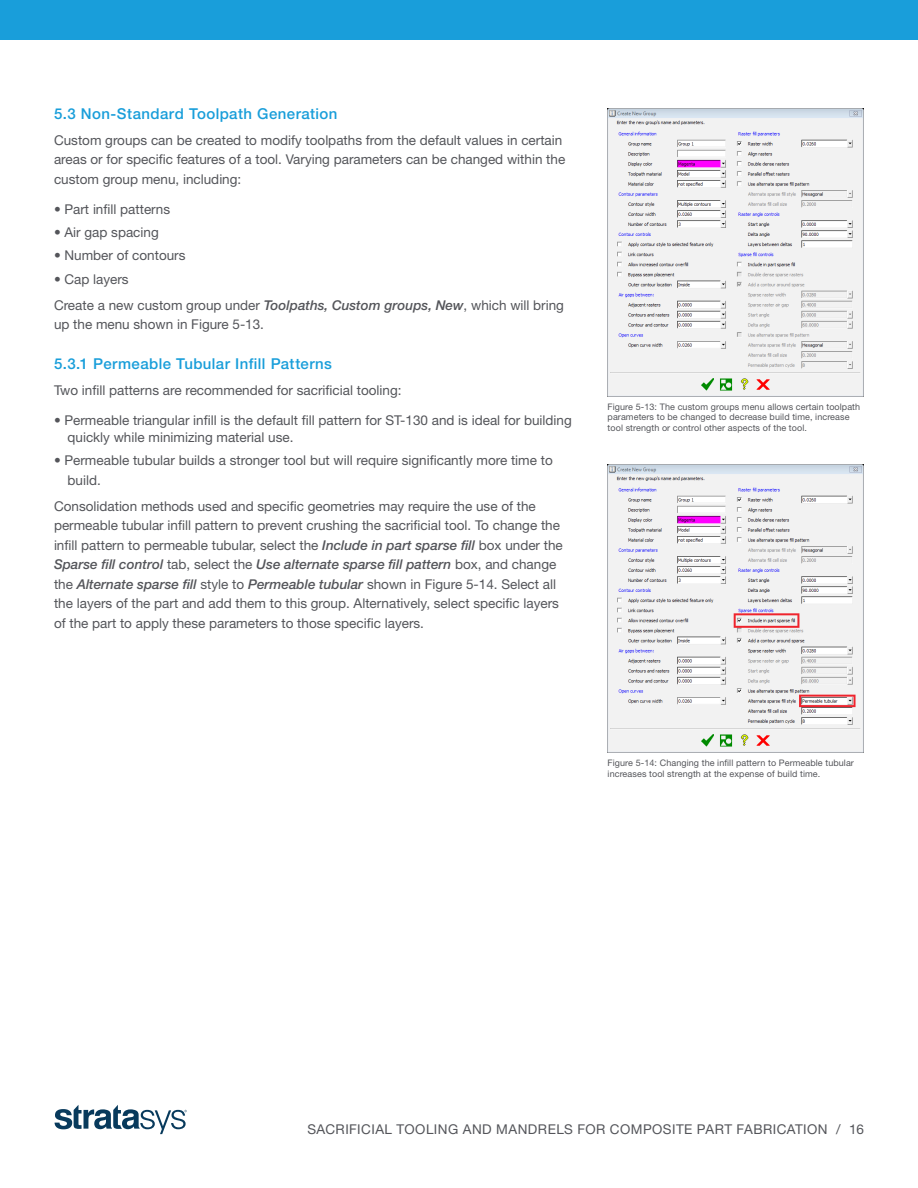
<style>
.page{position:relative;width:918px;height:1188px;background:#fff}
.page>*{position:absolute;margin:0;border:0;box-sizing:border-box;transform-origin:0 0}
.CONT_-_Body_Subhead{font:500 15px "Helvetica Neue LT Std";letter-spacing:.025em;color:#199eda}
.CONT_-_Body{font:13.5px/19.5px "Helvetica Neue LT Std";color:#54555a}
.CONT_-_Body_BULLETS{font:13.5px/16.5px "Helvetica Neue LT Std";color:#54555a}
.CONT_-_Body-2{font:13.5px "Helvetica Neue LT Std";letter-spacing:.035em;color:#54555a}
.CONT_-_Image_Caption{font:9px/10.5px "Helvetica Neue LT Std";letter-spacing:.01em;color:#54555a}
.s1{font-weight:500;font-style:italic}
</style>
<div class="page">
<div style="left:0;top:0;width:918px;height:40px;background:#199eda"></div>
<svg style="left:55px;top:1105px;width:132px;height:29px"></svg>
<img style="left:608px;top:108px;width:255px;height:288px">
<img style="left:608px;top:464px;width:255px;height:288px">
<p class="CONT_-_Body_Subhead" style="left:54px;top:104px;width:285px">5.3 Non-Standard Toolpath Generation</p>
<p class="CONT_-_Body" style="left:54px;top:130px;width:513px">Custom groups can be created to modify toolpaths from the default values in certain areas or for specific features of a tool. Varying parameters can be changed within the custom group menu, including:</p>
<p class="CONT_-_Body_BULLETS" style="left:54px;top:201px;width:118px">• Part infill patterns</p>
<p class="CONT_-_Body_BULLETS" style="left:54px;top:224px;width:106px">• Air gap spacing</p>
<p class="CONT_-_Body_BULLETS" style="left:54px;top:247px;width:133px">• Number of contours</p>
<p class="CONT_-_Body_BULLETS" style="left:54px;top:270px;width:76px">• Cap layers</p>
<p class="CONT_-_Body" style="left:54px;top:295px;width:512px">Create a new custom group under <span class="s1">Toolpaths, Custom groups, New</span>, which will bring up the menu shown in Figure 5-13.</p>
<p class="CONT_-_Body_Subhead" style="left:54px;top:355px;width:280px">5.3.1 Permeable Tubular Infill Patterns</p>
<p class="CONT_-_Body" style="left:54px;top:381px;width:349px">Two infill patterns are recommended for sacrificial tooling:</p>
<p class="CONT_-_Body_BULLETS" style="left:68px;top:412px;width:506px;text-indent:-14px">• Permeable triangular infill is the default fill pattern for ST-130 and is ideal for building quickly while minimizing material use.</p>
<p class="CONT_-_Body_BULLETS" style="left:68px;top:450px;width:487px;line-height:19.5px;text-indent:-14px">• Permeable tubular builds a stronger tool but will require significantly more time to build.</p>
<p class="CONT_-_Body" style="left:54px;top:496px;width:510px">Consolidation methods used and specific geometries may require the use of the permeable tubular infill pattern to prevent crushing the sacrificial tool. To change the infill pattern to permeable tubular, select the <span class="s1">Include in part sparse fill</span> box under the <span class="s1">Sparse fill control</span> tab, select the <span class="s1">Use alternate sparse fill pattern</span> box, and change the <span class="s1">Alternate sparse fill</span> style to <span class="s1">Permeable tubular</span> shown in Figure 5-14. Select all the layers of the part and add them to this group. Alternatively, select specific layers of the part to apply these parameters to those specific layers.</p>
<p class="CONT_-_Image_Caption" style="left:608px;top:401px;width:254px">Figure 5-13: The custom groups menu allows certain toolpath parameters to be changed to decrease build time, increase tool strength or control other aspects of the tool.</p>
<p class="CONT_-_Image_Caption" style="left:608px;top:758px;width:248px">Figure 5-14: Changing the infill pattern to Permeable tubular increases tool strength at the expense of build time.</p>
<p class="CONT_-_Body-2" style="left:307px;top:1121px;width:558px">SACRIFICIAL TOOLING AND MANDRELS FOR COMPOSITE PART FABRICATION / 16</p>
</div>
